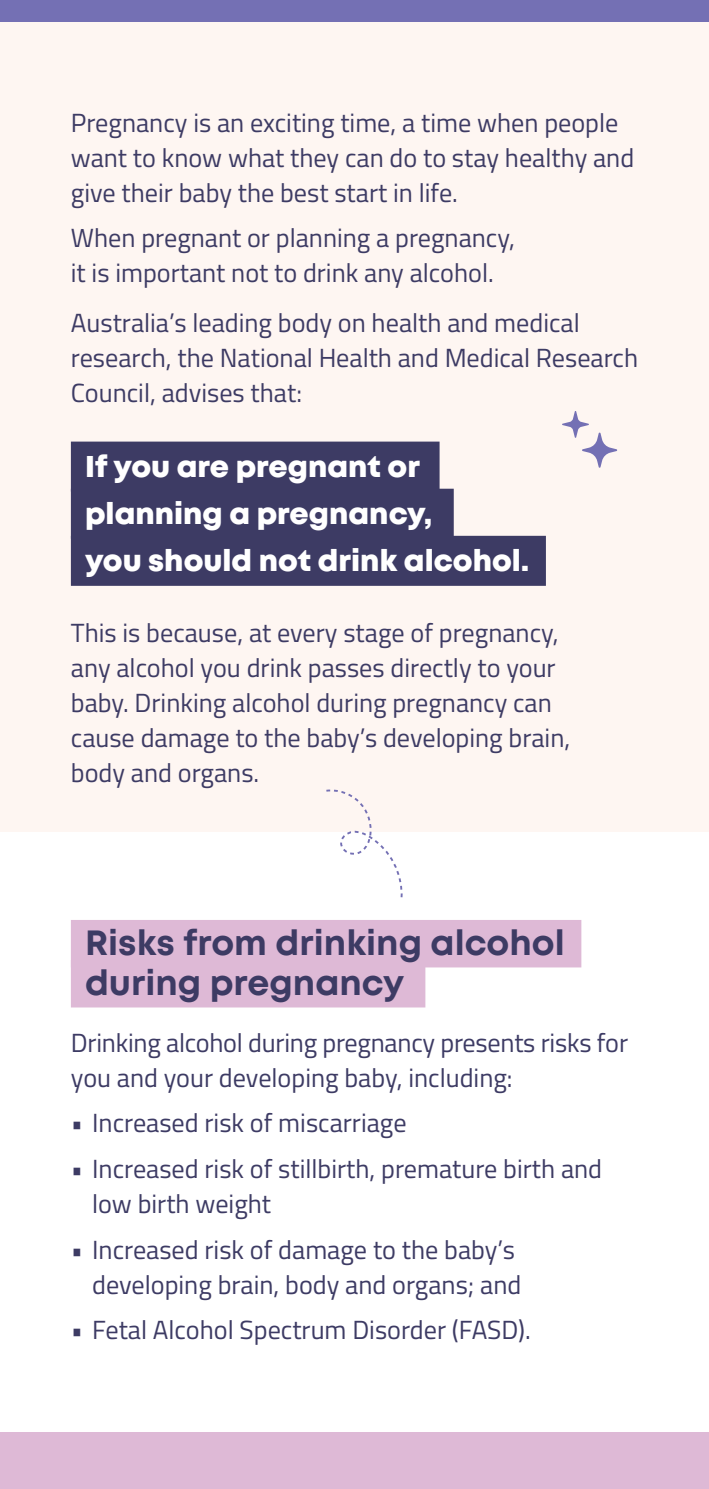
<style>
.page{position:relative;width:709px;height:1489px;background:#fff}
.page>*{position:absolute;margin:0;border:0;box-sizing:border-box;transform-origin:0 0}
.Headline{font:700 35px "Mont";color:#3d3b64}
.Body_Copy{font:800 30px "Mont";color:#fff}
.Body_Copy-2{font:26.25px/35px "Titillium Web";color:#3d3b64}
.Bullet{font:26.25px/35px "Titillium Web";color:#3d3b64}
</style>
<div class="page">
<div style="left:0;top:0;width:709px;height:831px;background:#fef6f2"></div>
<div style="left:71px;top:441px;width:368px;height:50px;background:#3d3b64"></div>
<div style="left:71px;top:488px;width:383px;height:50px;background:#3d3b64"></div>
<div style="left:71px;top:536px;width:475px;height:50px;background:#3d3b64"></div>
<div style="left:71px;top:919px;width:510px;height:48px;background:#deb9d6"></div>
<div style="left:71px;top:959px;width:354px;height:48px;background:#deb9d6"></div>
<div style="left:0;top:1431px;width:709px;height:57px;background:#deb9d6"></div>
<div style="left:0;top:0;width:709px;height:21px;background:#7470b4"></div>
<svg style="left:324px;top:789px;width:79px;height:109px"></svg>
<svg style="left:562px;top:411px;width:55px;height:57px"></svg>
<p class="Body_Copy-2" style="left:71px;top:104px;width:565px">Pregnancy is an exciting time, a time when people want to know what they can do to stay healthy and give their baby the best start in life.</p>
<p class="Body_Copy-2" style="left:71px;top:219px;width:445px">When pregnant or planning a pregnancy, it is important not to drink any alcohol.</p>
<p class="Body_Copy-2" style="left:71px;top:303px;width:568px">Australia’s leading body on health and medical research, the National Health and Medical Research<br>Council, advises that:</p>
<p class="Body_Copy" style="left:85px;top:447px;width:336px">If you are pregnant or</p>
<p class="Body_Copy" style="left:85px;top:494px;width:349px">planning a pregnancy,</p>
<p class="Body_Copy" style="left:85px;top:541px;width:446px">you should not drink alcohol.</p>
<p class="Body_Copy-2" style="left:71px;top:613px;width:501px">This is because, at every stage of pregnancy, any alcohol you drink passes directly to your baby. Drinking alcohol during pregnancy can cause damage to the baby’s developing brain, body and organs.</p>
<p class="Headline" style="left:85px;top:920px;width:481px">Risks from drinking alcohol</p>
<p class="Headline" style="left:85px;top:960px;width:321px">during pregnancy</p>
<p class="Body_Copy-2" style="left:71px;top:1023px;width:559px">Drinking alcohol during pregnancy presents risks for you and your developing baby, including:</p>
<p class="Bullet" style="left:71px;top:1104px;width:337px">• Increased risk of miscarriage</p>
<p class="Bullet" style="left:92px;top:1149px;width:511px;text-indent:-21px">• Increased risk of stillbirth, premature birth and low birth weight</p>
<p class="Bullet" style="left:71px;top:1230px;width:452px;text-align:right">• Increased risk of damage to the baby’s developing brain, body and organs; and</p>
<p class="Bullet" style="left:71px;top:1311px;width:461px">• Fetal Alcohol Spectrum Disorder (FASD).</p>
</div>
